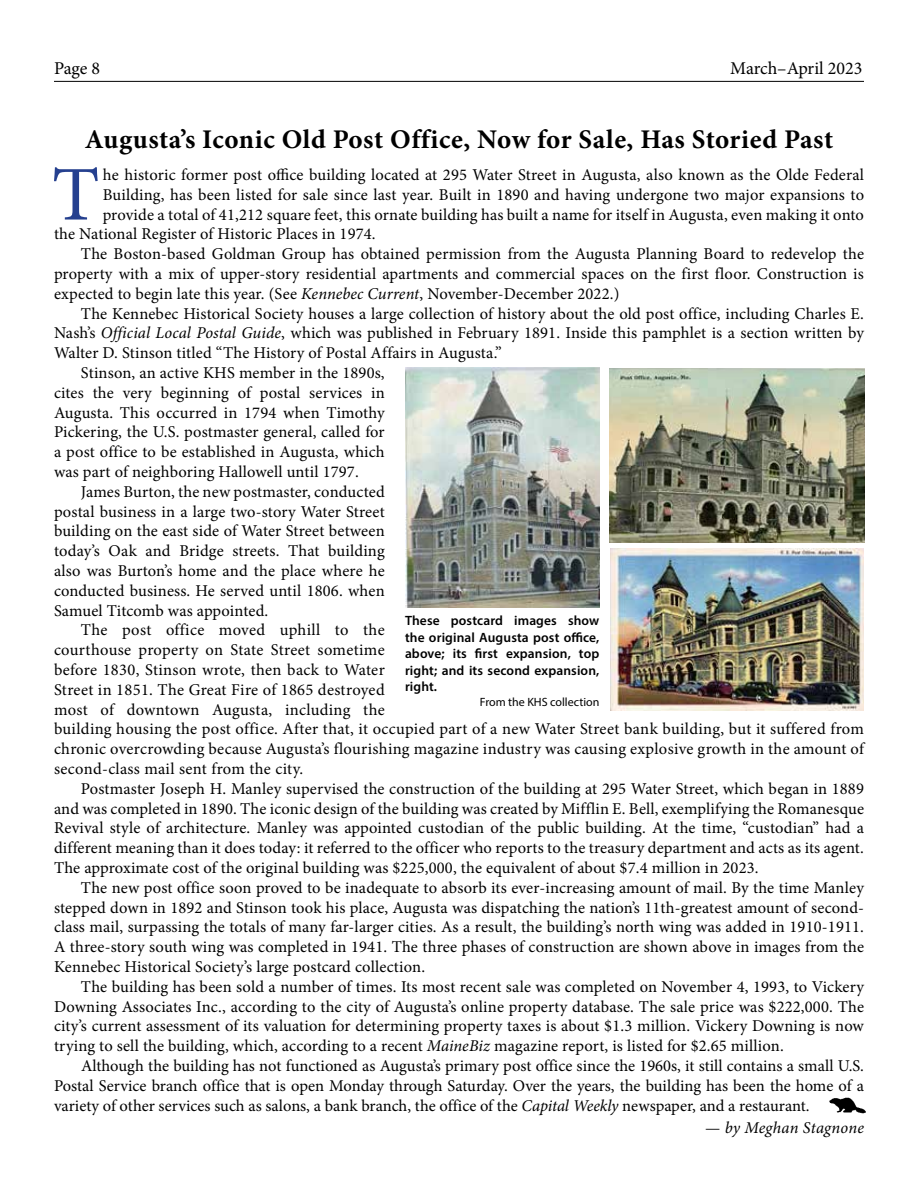
<style>
.page{position:relative;width:918px;height:1188px;background:#fff}
.page>*{position:absolute;margin:0;border:0;box-sizing:border-box;transform-origin:0 0}
.t1{font:77.4px "Minion Pro";color:#25408f}
.t2{font:700 27px "Minion Pro";letter-spacing:.02em;color:#000}
.t3{font:18px "Minion Pro";letter-spacing:-.005em;color:#000}
.t4{font:16.5px "Minion Pro";letter-spacing:.01em;color:#000}
.t5{font:italic 16.5px "Minion Pro";letter-spacing:.01em;color:#000}
.t6{font:600 13.5px/16.5px "Myriad Pro";letter-spacing:.01em;color:#000;text-align:justify}
.t7{font:12px "Myriad Pro";color:#000}
.s1{font-style:italic}
.s2{font-style:normal}
</style>
<div class="page">
<hr style="left:54px;top:81px;width:810px;height:1px;background:#000">
<img style="left:830px;top:1097px;width:35px;height:17px">
<img style="left:610px;top:368px;width:255px;height:174px">
<img style="left:405px;top:368px;width:195px;height:240px">
<img style="left:610px;top:548px;width:254px;height:162px">
<p class="t3" style="left:54px;top:56px;width:48px">Page 8</p>
<p class="t3" style="left:730px;top:56px;width:134px">March–April 2023</p>
<h2 class="t2" style="left:85px;top:121px;width:750px">Augusta’s Iconic Old Post Office, Now for Sale, Has Storied Past</h2>
<h1 class="t1" style="left:52px;top:143px;width:49px">T</h1>
<p class="t4" style="left:103px;top:164px;width:763px">he historic former post office building located at 295 Water Street in Augusta, also known as the Olde Federal</p>
<p class="t4" style="left:103px;top:183px;width:763px">Building, has been listed for sale since last year. Built in 1890 and having undergone two major expansions to</p>
<p class="t4" style="left:103px;top:203px;width:763px">provide a total of 41,212 square feet, this ornate building has built a name for itself in Augusta, even making it onto</p>
<p class="t4" style="left:54px;top:223px;width:323px">the National Register of Historic Places in 1974.</p>
<p class="t4" style="left:81px;top:243px;width:785px">The Boston-based Goldman Group has obtained permission from the Augusta Planning Board to redevelop the</p>
<p class="t4" style="left:54px;top:263px;width:811px">property with a mix of upper-story residential apartments and commercial spaces on the first floor. Construction is</p>
<p class="t4" style="left:54px;top:282px;width:567px">expected to begin late this year. (See <span class="s1">Kennebec Current</span>, November-December 2022.)</p>
<p class="t4" style="left:81px;top:302px;width:784px">The Kennebec Historical Society houses a large collection of history about the old post office, including Charles E.</p>
<p class="t4" style="left:54px;top:322px;width:811px">Nash’s <span class="s1">Official Local Postal Guide</span>, which was published in February 1891. Inside this pamphlet is a section written by</p>
<p class="t4" style="left:54px;top:342px;width:449px">Walter D. Stinson titled “The History of Postal Affairs in Augusta.”</p>
<p class="t4" style="left:81px;top:362px;width:305px">Stinson, an active KHS member in the 1890s,</p>
<p class="t4" style="left:54px;top:381px;width:332px">cites the very beginning of postal services in</p>
<p class="t4" style="left:54px;top:401px;width:332px">Augusta. This occurred in 1794 when Timothy</p>
<p class="t4" style="left:54px;top:421px;width:332px">Pickering, the U.S. postmaster general, called for</p>
<p class="t4" style="left:54px;top:441px;width:332px">a post office to be established in Augusta, which</p>
<p class="t4" style="left:54px;top:461px;width:306px">was part of neighboring Hallowell until 1797.</p>
<p class="t4" style="left:81px;top:480px;width:305px">James Burton, the new postmaster, conducted</p>
<p class="t4" style="left:54px;top:500px;width:332px">postal business in a large two-story Water Street</p>
<p class="t4" style="left:54px;top:520px;width:332px">building on the east side of Water Street between</p>
<p class="t4" style="left:54px;top:540px;width:332px">today’s Oak and Bridge streets. That building</p>
<p class="t4" style="left:54px;top:560px;width:332px">also was Burton’s home and the place where he</p>
<p class="t4" style="left:54px;top:579px;width:332px">conducted business. He served until 1806. when</p>
<p class="t4" style="left:54px;top:599px;width:216px">Samuel Titcomb was appointed.</p>
<p class="t4" style="left:81px;top:619px;width:305px">The post office moved uphill to the</p>
<p class="t4" style="left:54px;top:639px;width:332px">courthouse property on State Street sometime</p>
<p class="t4" style="left:54px;top:659px;width:332px">before 1830, Stinson wrote, then back to Water</p>
<p class="t4" style="left:54px;top:678px;width:332px">Street in 1851. The Great Fire of 1865 destroyed</p>
<p class="t4" style="left:54px;top:698px;width:332px">most of downtown Augusta, including the</p>
<p class="t4" style="left:54px;top:718px;width:812px">building housing the post office. After that, it occupied part of a new Water Street bank building, but it suffered from</p>
<p class="t4" style="left:54px;top:738px;width:812px">chronic overcrowding because Augusta’s flourishing magazine industry was causing explosive growth in the amount of</p>
<p class="t4" style="left:54px;top:758px;width:251px">second-class mail sent from the city.</p>
<p class="t4" style="left:81px;top:777px;width:784px">Postmaster Joseph H. Manley supervised the construction of the building at 295 Water Street, which began in 1889</p>
<p class="t4" style="left:54px;top:797px;width:812px">and was completed in 1890. The iconic design of the building was created by Mifflin E. Bell, exemplifying the Romanesque</p>
<p class="t4" style="left:54px;top:817px;width:811px">Revival style of architecture. Manley was appointed custodian of the public building. At the time, “custodian” had a</p>
<p class="t4" style="left:54px;top:837px;width:811px">different meaning than it does today: it referred to the officer who reports to the treasury department and acts as its agent.</p>
<p class="t4" style="left:54px;top:857px;width:706px">The approximate cost of the original building was $225,000, the equivalent of about $7.4 million in 2023.</p>
<p class="t4" style="left:81px;top:876px;width:785px">The new post office soon proved to be inadequate to absorb its ever-increasing amount of mail. By the time Manley</p>
<p class="t4" style="left:54px;top:896px;width:812px">stepped down in 1892 and Stinson took his place, Augusta was dispatching the nation’s 11th-greatest amount of second-</p>
<p class="t4" style="left:54px;top:916px;width:812px">class mail, surpassing the totals of many far-larger cities. As a result, the building’s north wing was added in 1910-1911.</p>
<p class="t4" style="left:54px;top:936px;width:812px">A three-story south wing was completed in 1941. The three phases of construction are shown above in images from the</p>
<p class="t4" style="left:54px;top:956px;width:373px">Kennebec Historical Society’s large postcard collection.</p>
<p class="t4" style="left:81px;top:975px;width:785px">The building has been sold a number of times. Its most recent sale was completed on November 4, 1993, to Vickery</p>
<p class="t4" style="left:54px;top:995px;width:812px">Downing Associates Inc., according to the city of Augusta’s online property database. The sale price was $222,000. The</p>
<p class="t4" style="left:54px;top:1015px;width:811px">city’s current assessment of its valuation for determining property taxes is about $1.3 million. Vickery Downing is now</p>
<p class="t4" style="left:54px;top:1035px;width:731px">trying to sell the building, which, according to a recent <span class="s1">MaineBiz</span> magazine report, is listed for $2.65 million.</p>
<p class="t4" style="left:81px;top:1055px;width:785px">Although the building has not functioned as Augusta’s primary post office since the 1960s, it still contains a small U.S.</p>
<p class="t4" style="left:54px;top:1074px;width:811px">Postal Service branch office that is open Monday through Saturday. Over the years, the building has been the home of a</p>
<p class="t4" style="left:54px;top:1094px;width:757px">variety of other services such as salons, a bank branch, the office of the <span class="s1">Capital Weekly</span> newspaper, and a restaurant.</p>
<p class="t5" style="left:705px;top:1117px;width:160px"><span class="s2">—</span> by Meghan Stagnone</p>
<p class="t6" style="left:405px;top:612px;width:196px">These postcard images show the original Augusta post office, above; its first expansion, top right; and its second expansion, right.</p>
<p class="t7" style="left:480px;top:695px;width:121px">From the KHS collection</p>
</div>
